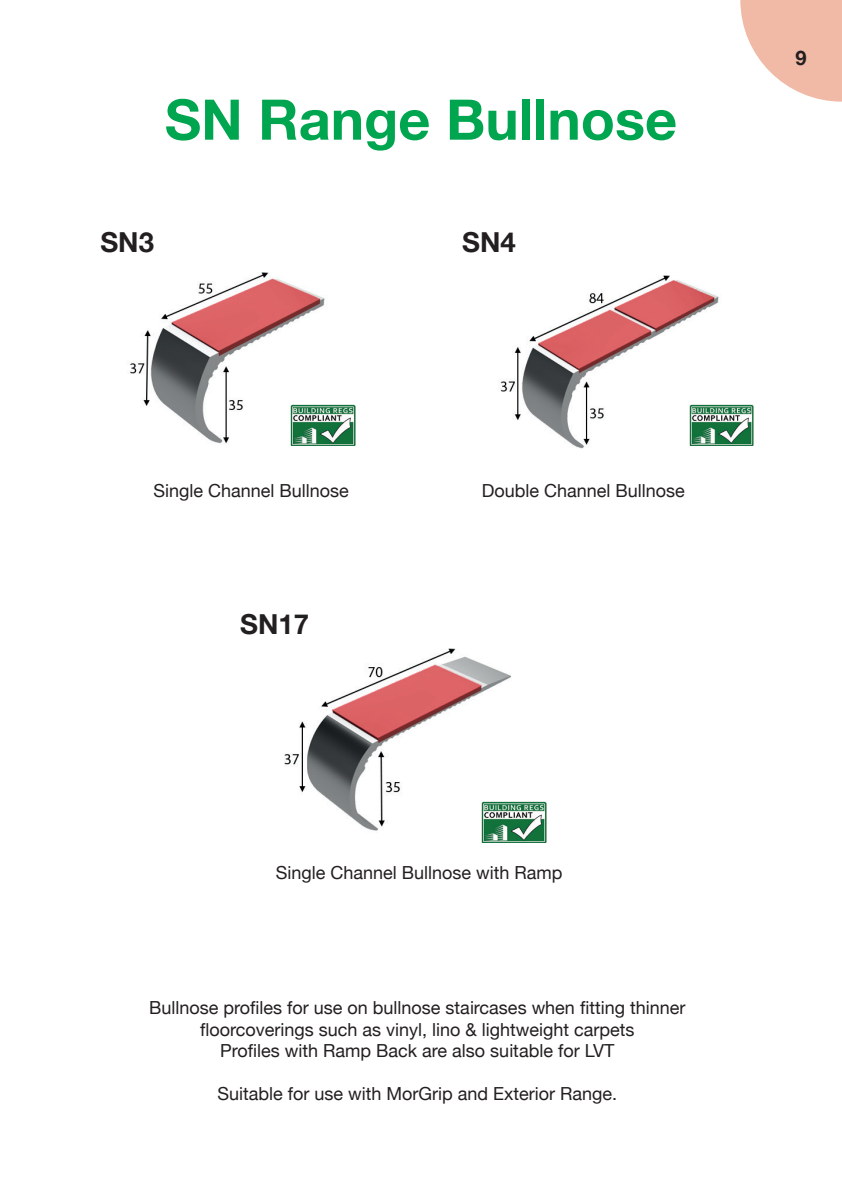
<style>
.page{position:relative;width:842px;height:1191px;background:#fff}
.page>*{position:absolute;margin:0;border:0;box-sizing:border-box;transform-origin:0 0}
.t1{font:700 56px "Helvetica Neue";color:#00a54f}
.t2{font:700 27.6px "Helvetica Neue";color:#231f20}
.t3{font:700 20px "Helvetica Neue";color:#231f20}
.t4{font:18px/21.6px "Helvetica Neue";color:#231f20;text-align:center}
</style>
<div class="page">
<svg style="left:740px;top:0;width:102px;height:102px"></svg>
<img style="left:130px;top:272px;width:225px;height:174px">
<img style="left:500px;top:275px;width:230px;height:174px">
<img style="left:284px;top:648px;width:236px;height:195px">
<img style="left:291px;top:405px;width:64px;height:41px">
<img style="left:689px;top:405px;width:64px;height:41px">
<img style="left:482px;top:802px;width:64px;height:41px">
<h1 class="t1" style="left:165px;top:76px;width:514px">SN Range Bullnose</h1>
<h2 class="t2" style="left:100px;top:220px;width:55px">SN3</h2>
<h2 class="t2" style="left:462px;top:220px;width:55px">SN4</h2>
<p class="t4" style="left:153px;top:481px;width:197px">Single Channel Bullnose</p>
<p class="t4" style="left:482px;top:481px;width:205px">Double Channel Bullnose</p>
<h2 class="t2" style="left:240px;top:602px;width:70px">SN17</h2>
<p class="t4" style="left:276px;top:862px;width:288px">Single Channel Bullnose with Ramp</p>
<p class="t4" style="left:149px;top:997px;width:538px">Bullnose profiles for use on bullnose staircases when fitting thinner floorcoverings such as vinyl, lino &amp; lightweight carpets<br>Profiles with Ramp Back are also suitable for LVT</p>
<p class="t4" style="left:217px;top:1084px;width:401px">Suitable for use with MorGrip and Exterior Range.</p>
<p class="t3" style="left:795px;top:42px;width:13px">9</p>
</div>
